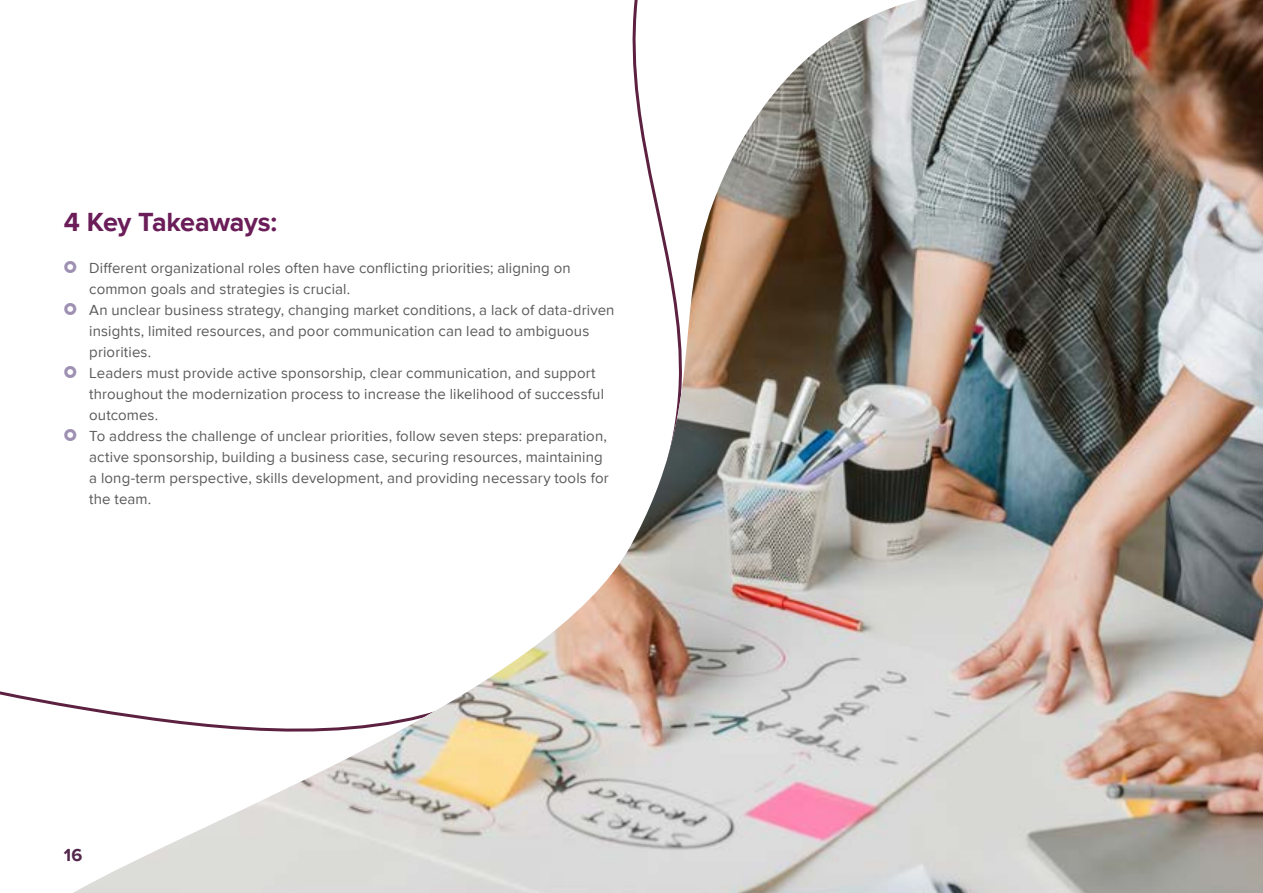
<style>
.page{position:relative;width:1263px;height:893px;background:#fff}
.page>*{position:absolute;margin:0;border:0;box-sizing:border-box;transform-origin:0 0}
.t1{font:700 27px "Proxima Nova";letter-spacing:-.015em;color:#6a1d58}
.t2{font:700 18px "Proxima Nova";color:#53274c}
.t3{font:15px/21px "Proxima Nova";letter-spacing:.005em;color:#5a5a5a}
</style>
<div class="page">
<img style="left:73px;top:0;width:1190px;height:893px">
<svg style="left:73px;top:261px;width:3px;height:12px"></svg>
<svg style="left:73px;top:303px;width:3px;height:12px"></svg>
<svg style="left:73px;top:366px;width:3px;height:12px"></svg>
<svg style="left:73px;top:429px;width:3px;height:12px"></svg>
<h1 class="t1" style="left:64px;top:206px;width:215px">4 Key Takeaways:</h1>
<p class="t3" style="left:89px;top:258px;width:527px">Different organizational roles often have conflicting priorities; aligning on common goals and strategies is crucial.<br>An unclear business strategy, changing market conditions, a lack of data-driven insights, limited resources, and poor communication can lead to ambiguous priorities.<br>Leaders must provide active sponsorship, clear communication, and support throughout the modernization process to increase the likelihood of successful outcomes.<br>To address the challenge of unclear priorities, follow seven steps: preparation, active sponsorship, building a business case, securing resources, maintaining<br>a long-term perspective, skills development, and providing necessary tools for the team.</p>
<p class="t2" style="left:64px;top:845px;width:20px">16</p>
</div>
